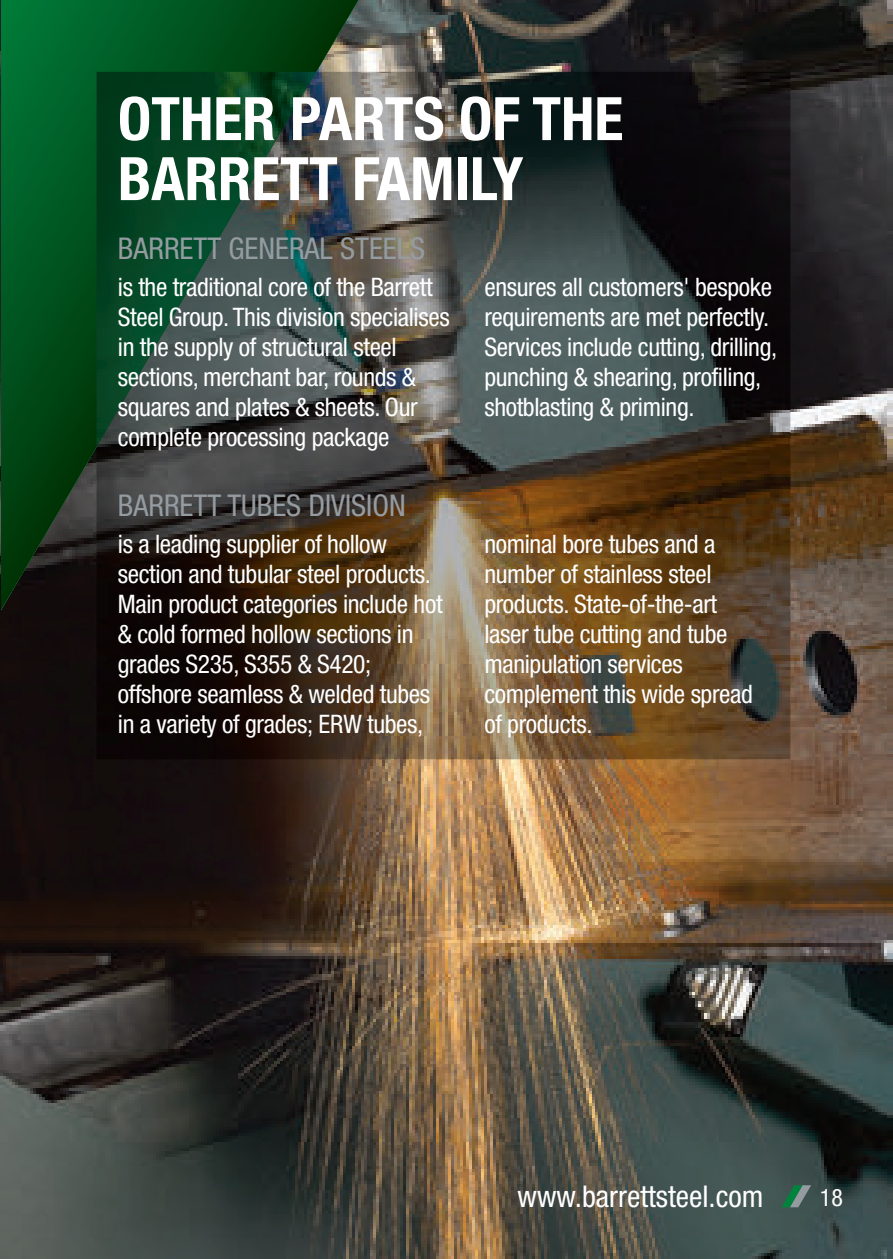
<style>
.page{position:relative;width:893px;height:1259px;background:#fff}
.page>*{position:absolute;margin:0;border:0;box-sizing:border-box;transform-origin:0 0}
.t1{font:700 condensed 60px/60px "Helvetica Neue";color:#fff}
.t2{font:condensed 30px "Helvetica Neue";color:#959ca1}
.t3{font:condensed 30px "Helvetica Neue";color:#fff}
.t4{font:condensed 25.5px/30px "Helvetica Neue";letter-spacing:-.015em;color:#fff}
.t5{font:condensed 24px "Helvetica Neue";color:#fff}
</style>
<div class="page">
<img style="left:0;top:0;width:893px;height:1259px">
<svg style="left:782px;top:1185px;width:29px;height:22px"></svg>
<img style="left:1px;top:0;width:372px;height:610px">
<img style="left:97px;top:72px;width:693px;height:687px">
<img style="left:97px;top:72px;width:219px;height:375px">
<h1 class="t1" style="left:118px;top:85px;width:507px">OTHER PARTS OF THE<br>BARRETT FAMILY</h1>
<p class="t2" style="left:118px;top:235px;width:309px">BARRETT GENERAL STEELS</p>
<p class="t4" style="left:118px;top:273px;width:333px">is the traditional core of the Barrett Steel Group. This division specialises in the supply of structural steel sections, merchant bar, rounds &amp; squares and plates &amp; sheets. Our complete processing package</p>
<p class="t4" style="left:484px;top:273px;width:294px">ensures all customers' bespoke requirements are met perfectly.<br>Services include cutting, drilling, punching &amp; shearing, profiling, shotblasting &amp; priming.</p>
<p class="t2" style="left:118px;top:492px;width:289px">BARRETT TUBES DIVISION</p>
<p class="t4" style="left:118px;top:530px;width:326px">is a leading supplier of hollow section and tubular steel products.<br>Main product categories include hot &amp; cold formed hollow sections in grades S235, S355 &amp; S420; offshore seamless &amp; welded tubes in a variety of grades; ERW tubes,</p>
<p class="t4" style="left:484px;top:530px;width:270px">nominal bore tubes and a number of stainless steel products. State-of-the-art laser tube cutting and tube manipulation services complement this wide spread of products.</p>
<p class="t3" style="left:518px;top:1183px;width:247px">www.barrettsteel.com</p>
<p class="t5" style="left:820px;top:1186px;width:25px">18</p>
</div>
